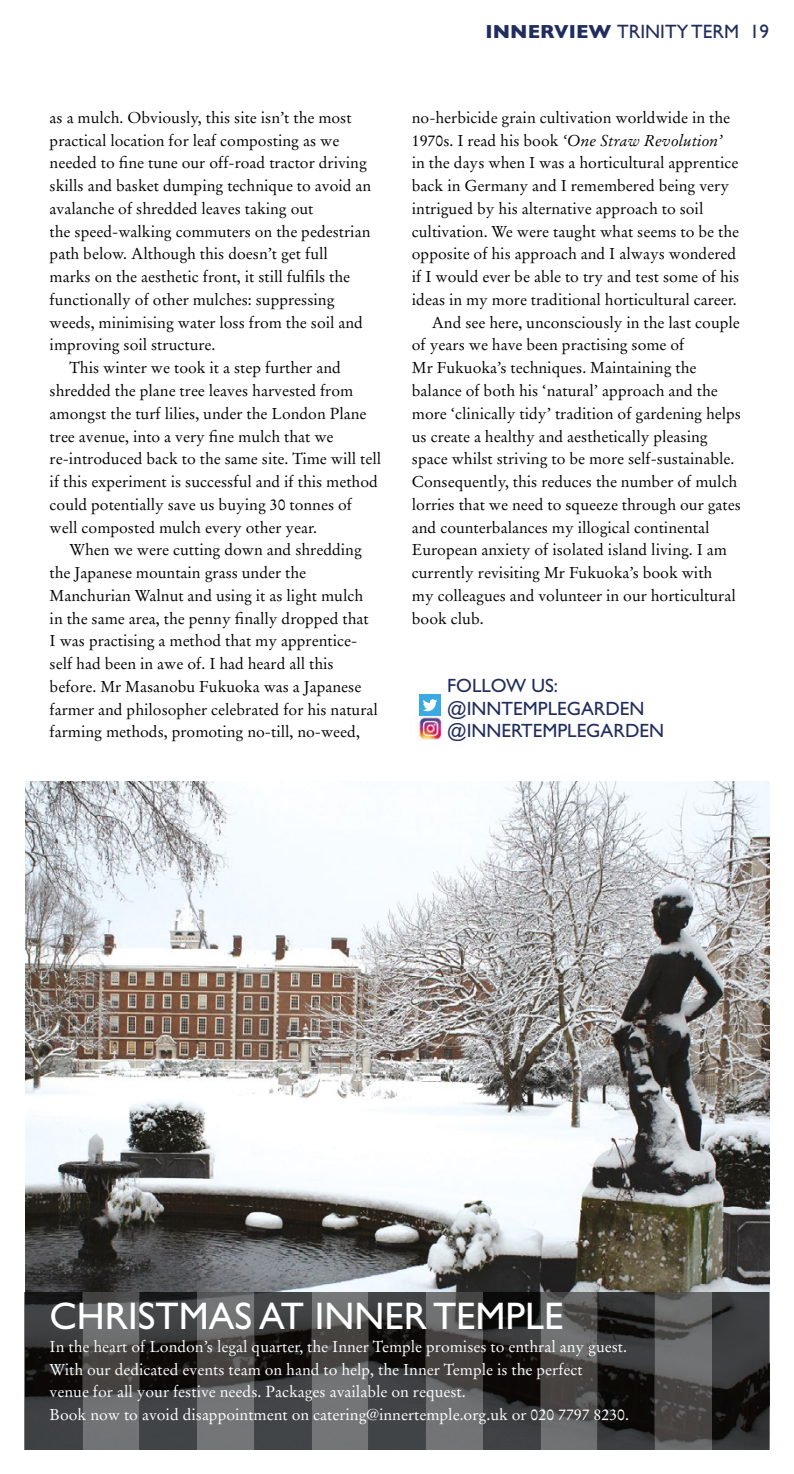
<style>
.page{position:relative;width:794px;height:1474px;background:#fff}
.page>*{position:absolute;margin:0;border:0;box-sizing:border-box;transform-origin:0 0}
.Gill_SM_head_22{font:38.5px "Gill Sans CE";color:#fff}
.Gill_Mini_11_13{font:19.25px "Gill Sans CE";color:#212d5e}
.t1{font:19.25px "Gill Sans";color:#212d5e}
.Text_9_13_indent{font:15.75px/22.8px "Stempel Garamond";color:#000}
.Text_first_para_9_13{font:15.75px/22.8px "Stempel Garamond";color:#fff}
.s1{font-weight:700}
.s2{font-style:italic}
</style>
<div class="page">
<img style="left:25px;top:781px;width:744px;height:510px">
<img style="left:415px;top:716px;width:28px;height:23px">
<div style="left:419px;top:694px;width:22px;height:22px;background:#3aaae1"></div>
<svg style="left:423px;top:699px;width:14px;height:12px"></svg>
<svg style="left:25px;top:1291px;width:744px;height:158px;background:#434443"></svg>
<p class="Text_9_13_indent" style="left:50px;top:106px;width:323px">as a mulch. Obviously, this site isn’t the most practical location for leaf composting as we needed to fine tune our off-road tractor driving skills and basket dumping technique to avoid an avalanche of shredded leaves taking out<br>the speed-walking commuters on the pedestrian path below. Although this doesn’t get full marks on the aesthetic front, it still fulfils the functionally of other mulches: suppressing weeds, minimising water loss from the soil and improving soil structure.</p>
<p class="Text_9_13_indent" style="left:50px;top:356px;width:333px;text-indent:20px">This winter we took it a step further and shredded the plane tree leaves harvested from amongst the turf lilies, under the London Plane tree avenue, into a very fine mulch that we re-introduced back to the same site. Time will tell if this experiment is successful and if this method could potentially save us buying 30 tonnes of well composted mulch every other year.</p>
<p class="Text_9_13_indent" style="left:50px;top:538px;width:330px;text-indent:20px">When we were cutting down and shredding the Japanese mountain grass under the Manchurian Walnut and using it as light mulch in the same area, the penny finally dropped that I was practising a method that my apprentice&shy;self had been in awe of. I had heard all this before. Mr Masanobu Fukuoka was a Japanese farmer and philosopher celebrated for his natural farming methods, promoting no-till, no-weed,</p>
<p class="t1" style="left:485px;top:20px;width:285px"><span class="s1">INNERVIEW</span> TRINITY TERM 19</p>
<p class="Text_9_13_indent" style="left:412px;top:106px;width:329px">no-herbicide grain cultivation worldwide in the 1970s. I read his book <span class="s2">‘One Straw Revolution’ </span>in the days when I was a horticultural apprentice back in Germany and I remembered being very intrigued by his alternative approach to soil cultivation. We were taught what seems to be the opposite of his approach and I always wondered if I would ever be able to try and test some of his ideas in my more traditional horticultural career.</p>
<p class="Text_9_13_indent" style="left:412px;top:311px;width:331px;text-indent:20px">And see here, unconsciously in the last couple of years we have been practising some of<br>Mr Fukuoka’s techniques. Maintaining the balance of both his ‘natural’ approach and the more ‘clinically tidy’ tradition of gardening helps us create a healthy and aesthetically pleasing space whilst striving to be more self-sustainable.<br>Consequently, this reduces the number of mulch lorries that we need to squeeze through our gates and counterbalances my illogical continental European anxiety of isolated island living. I am currently revisiting Mr Fukuoka’s book with<br>my colleagues and volunteer in our horticultural book club.</p>
<p class="Gill_Mini_11_13" style="left:447px;top:674px;width:112px">FOLLOW US:</p>
<p class="Gill_Mini_11_13" style="left:447px;top:697px;width:199px">@INNTEMPLEGARDEN</p>
<p class="Gill_Mini_11_13" style="left:447px;top:719px;width:218px">@INNERTEMPLEGARDEN</p>
<p class="Gill_SM_head_22" style="left:50px;top:1293px;width:515px">CHRISTMAS AT INNER TEMPLE</p>
<p class="Text_first_para_9_13" style="left:50px;top:1335px;width:579px">In the heart of London’s legal quarter, the Inner Temple promises to enthral any guest.</p>
<p class="Text_first_para_9_13" style="left:50px;top:1357px;width:581px">With our dedicated events team on hand to help, the Inner Temple is the perfect<br>venue for all your festive needs. Packages available on request.<br>Book now to avoid disappointment on catering@innertemple.org.uk or 020 7797 8230.</p>
</div>
